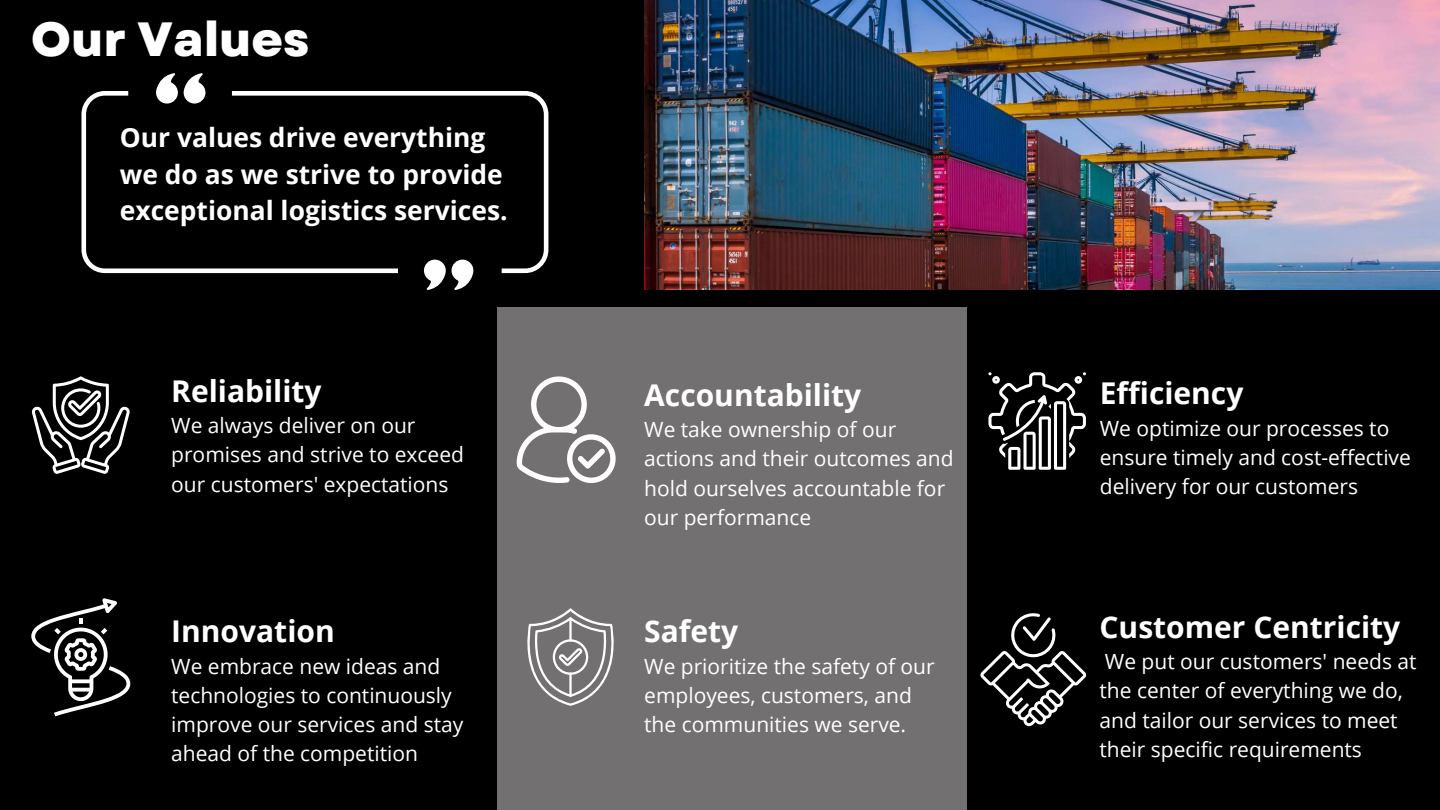
<style>
.page{position:relative;width:1440px;height:810px;background:#000}
.page>*{position:absolute;margin:0;border:0;box-sizing:border-box;transform-origin:0 0}
.t1{font:800 48px "Garet";color:#fff}
.t2{font:700 30px "Open Sans";color:#fff}
.t3{font:700 26.4px/36.8px "Open Sans";color:#fff}
.t4{font:21px/29.2px "Open Sans";color:#fff}
</style>
<div class="page">
<img style="left:644px;top:0;width:796px;height:289px">
<div style="left:497px;top:307px;width:470px;height:456px;background:#727070"></div>
<div style="left:497px;top:544px;width:470px;height:266px;background:#727070"></div>
<svg style="left:31px;top:376px;width:99px;height:98px"></svg>
<svg style="left:980px;top:613px;width:106px;height:113px"></svg>
<svg style="left:527px;top:608px;width:87px;height:98px"></svg>
<svg style="left:988px;top:372px;width:98px;height:98px"></svg>
<svg style="left:31px;top:598px;width:99px;height:118px"></svg>
<svg style="left:517px;top:376px;width:98px;height:107px"></svg>
<svg style="left:424px;top:273px;width:49px;height:17px"></svg>
<svg style="left:184px;top:73px;width:22px;height:18px"></svg>
<svg style="left:156px;top:73px;width:22px;height:18px"></svg>
<svg style="left:81px;top:91px;width:151px;height:182px"></svg>
<svg style="left:232px;top:91px;width:316px;height:182px"></svg>
<h1 class="t1" style="left:31px;top:4px;width:280px">Our Values</h1>
<p class="t3" style="left:120px;top:118px;width:389px">Our values drive everything we do as we strive to provide exceptional logistics services.</p>
<h2 class="t2" style="left:171px;top:369px;width:152px">Reliability</h2>
<p class="t4" style="left:171px;top:410px;width:294px">We always deliver on our promises and strive to exceed our customers' expectations</p>
<h2 class="t2" style="left:171px;top:610px;width:165px">Innovation</h2>
<p class="t4" style="left:171px;top:651px;width:294px">We embrace new ideas and technologies to continuously improve our services and stay ahead of the competition</p>
<h2 class="t2" style="left:644px;top:374px;width:219px">Accountability</h2>
<p class="t4" style="left:644px;top:414px;width:311px">We take ownership of our actions and their outcomes and hold ourselves accountable for our performance</p>
<h2 class="t2" style="left:644px;top:610px;width:95px">Safety</h2>
<p class="t4" style="left:644px;top:651px;width:292px">We prioritize the safety of our employees, customers, and the communities we serve.</p>
<h2 class="t2" style="left:1100px;top:372px;width:145px">Efficiency</h2>
<p class="t4" style="left:1100px;top:413px;width:313px">We optimize our processes to ensure timely and cost-effective delivery for our customers</p>
<h2 class="t2" style="left:1100px;top:605px;width:302px">Customer Centricity</h2>
<p class="t4" style="left:1100px;top:646px;width:319px">We put our customers' needs at the center of everything we do, and tailor our services to meet their specific requirements</p>
</div>
